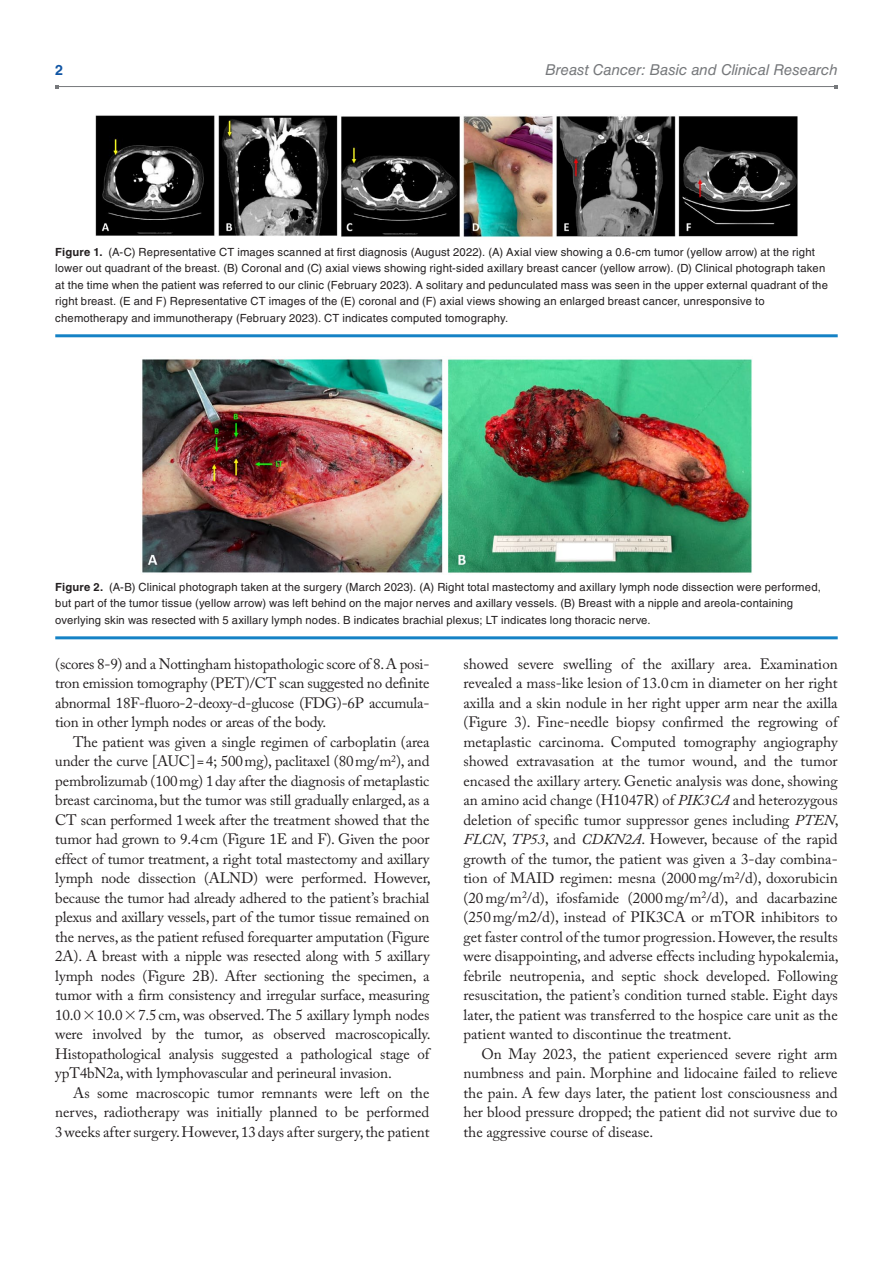
<style>
.page{position:relative;width:893px;height:1263px;background:#fff}
.page>*{position:absolute;margin:0;border:0;box-sizing:border-box;transform-origin:0 0}
.t1{font:15px/19.5px "Adobe Caslon Pro";color:#231f20;text-align:justify}
.t2{font:italic 15px "Helvetica LT Std";letter-spacing:-.005em;color:#76787b}
.t3{font:700 14.25px "Helvetica LT Std";color:#1055a4}
.t4{font:11.25px/16.5px "Helvetica LT Std";letter-spacing:.015em;color:#231f20}
.s1{font-weight:700}
.s2{font-style:italic}
</style>
<div class="page">
<hr style="left:57px;top:86px;width:779px;height:1px;background:#76787b">
<hr style="left:55px;top:334px;width:783px;height:3px;background:#1582c5">
<img style="left:95px;top:115px;width:702px;height:123px">
<hr style="left:55px;top:636px;width:783px;height:3px;background:#1582c5">
<img style="left:141px;top:359px;width:611px;height:214px">
<p class="t3" style="left:55px;top:61px;width:9px">2</p>
<p class="t2" style="left:545px;top:61px;width:294px">Breast Cancer: Basic and Clinical Research</p>
<p class="t4" style="left:55px;top:243px;width:774px"><span class="s1">Figure 1.</span> (A-C) Representative CT images scanned at first diagnosis (August 2022). (A) Axial view showing a 0.6-cm tumor (yellow arrow) at the right lower out quadrant of the breast. (B) Coronal and (C) axial views showing right-sided axillary breast cancer (yellow arrow). (D) Clinical photograph taken at the time when the patient was referred to our clinic (February 2023). A solitary and pedunculated mass was seen in the upper external quadrant of the right breast. (E and F) Representative CT images of the (E) coronal and (F) axial views showing an enlarged breast cancer, unresponsive to chemotherapy and immunotherapy (February 2023). CT indicates computed tomography.</p>
<p class="t4" style="left:55px;top:578px;width:767px"><span class="s1">Figure 2.</span> (A-B) Clinical photograph taken at the surgery (March 2023). (A) Right total mastectomy and axillary lymph node dissection were performed, but part of the tumor tissue (yellow arrow) was left behind on the major nerves and axillary vessels. (B) Breast with a nipple and areola-containing overlying skin was resected with 5 axillary lymph nodes. B indicates brachial plexus; LT indicates long thoracic nerve.</p>
<p class="t1" style="left:55px;top:654px;width:376px">(scores 8-9) and a Nottingham histopathologic score of 8. A posi&shy;tron emission tomography (PET)/CT scan suggested no definite abnormal 18F-fluoro-2-deoxy-d-glucose (FDG)-6P accumula&shy;tion in other lymph nodes or areas of the body.</p>
<p class="t1" style="left:55px;top:732px;width:377px;text-indent:18px">The patient was given a single regimen of carboplatin (area under the curve [AUC]=4; 500mg), paclitaxel (80mg/m<sup>2</sup>), and pembrolizumab (100mg) 1day after the diagnosis of metaplastic breast carcinoma, but the tumor was still gradually enlarged, as a CT scan performed 1week after the treatment showed that the tumor had grown to 9.4cm (Figure 1E and F). Given the poor effect of tumor treatment, a right total mastectomy and axillary lymph node dissection (ALND) were performed. However, because the tumor had already adhered to the patient’s brachial plexus and axillary vessels, part of the tumor tissue remained on the nerves, as the patient refused forequarter amputation (Figure 2A). A breast with a nipple was resected along with 5 axillary lymph nodes (Figure 2B). After sectioning the specimen, a tumor with a firm consistency and irregular surface, measuring 10.0 10.0 7.5cm, was observed. The 5 axillary lymph nodes were involved by the tumor, as observed macroscopically.<br>Histopathological analysis suggested a pathological stage of ypT4bN2a, with lymphovascular and perineural invasion.</p>
<p class="t1" style="left:55px;top:1083px;width:376px;text-indent:18px">As some macroscopic tumor remnants were left on the nerves, radiotherapy was initially planned to be performed 3weeks after surgery. However, 13days after surgery, the patient</p>
<p class="t1" style="left:463px;top:654px;width:377px">showed severe swelling of the axillary area. Examination revealed a mass-like lesion of 13.0cm in diameter on her right axilla and a skin nodule in her right upper arm near the axilla (Figure 3). Fine-needle biopsy confirmed the regrowing of metaplastic carcinoma. Computed tomography angiography showed extravasation at the tumor wound, and the tumor encased the axillary artery. Genetic analysis was done, showing an amino acid change (H1047R) of <span class="s2">PIK3CA</span> and heterozygous deletion of specific tumor suppressor genes including <span class="s2">PTEN</span>, <span class="s2">FLCN</span>, <span class="s2">TP53</span>, and <span class="s2">CDKN2A</span>. However, because of the rapid growth of the tumor, the patient was given a 3-day combina&shy;tion of MAID regimen: mesna (2000mg/m<sup>2</sup>/d), doxorubicin (20mg/m<sup>2</sup>/d), ifosfamide (2000mg/m<sup>2</sup>/d), and dacarbazine (250mg/m2/d), instead of PIK3CA or mTOR inhibitors to get faster control of the tumor progression. However, the results were disappointing, and adverse effects including hypokalemia, febrile neutropenia, and septic shock developed. Following resuscitation, the patient’s condition turned stable. Eight days later, the patient was transferred to the hospice care unit as the patient wanted to discontinue the treatment.</p>
<p class="t1" style="left:463px;top:1044px;width:376px;text-indent:18px">On May 2023, the patient experienced severe right arm numbness and pain. Morphine and lidocaine failed to relieve the pain. A few days later, the patient lost consciousness and her blood pressure dropped; the patient did not survive due to the aggressive course of disease.</p>
</div>
